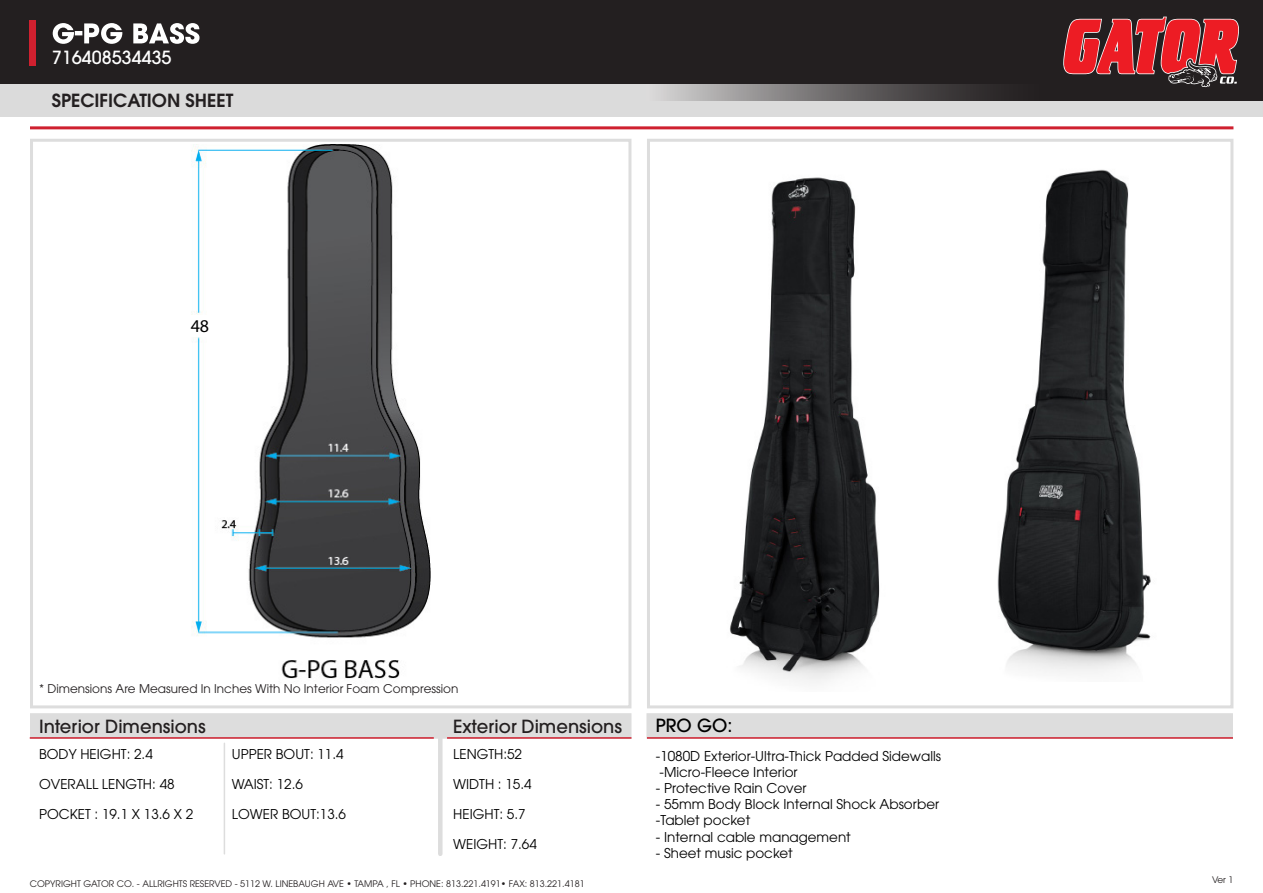
<style>
.page{position:relative;width:1263px;height:893px;background:#fff}
.page>*{position:absolute;margin:0;border:0;box-sizing:border-box;transform-origin:0 0}
.t1{font:500 18px "ITC Avant Garde Std";color:#231f20}
.t2{font:600 18px "ITC Avant Garde Std";color:#231f20}
.t3{font:500 18px "ITC Avant Garde Std";color:#fff}
.t4{font:500 18px "ITC Avant Garde Std";color:#000}
.t5{font:18px "Myriad Pro";color:#000}
.t6{font:13.5px/16.2px "ITC Avant Garde Std";color:#000}
.t7{font:12px "ITC Avant Garde Pro";color:#231f20}
.t8{font:9px "ITC Avant Garde Pro";color:#231f20}
</style>
<div class="page">
<div style="left:646px;top:713px;width:587px;height:26px;background:#ddd"></div>
<div style="left:30px;top:139px;width:601px;height:569px;border:3px solid #ddd"></div>
<div style="left:647px;top:139px;width:586px;height:569px;border:3px solid #ddd"></div>
<div style="left:0;top:84px;width:1263px;height:33px;background:#dbdbdb"></div>
<img style="left:191px;top:145px;width:239px;height:534px">
<div style="left:30px;top:713px;width:601px;height:26px;background:#ddd"></div>
<img style="left:997px;top:169px;width:154px;height:504px">
<img style="left:730px;top:177px;width:150px;height:506px">
<hr style="left:30px;top:126px;width:1203px;height:3px;background:#cf202f">
<hr style="left:30px;top:737px;width:404px;height:2px;background:#cf202f">
<hr style="left:647px;top:737px;width:586px;height:2px;background:#cf202f">
<hr style="left:447px;top:737px;width:184px;height:2px;background:#cf202f">
<hr style="left:438px;top:728px;width:4px;height:126px;background:#ddd">
<hr style="left:224px;top:743px;width:1px;height:111px;background:#ddd">
<svg style="left:663px;top:84px;width:376px;height:17px;background:#6b6969"></svg>
<div style="left:0;top:0;width:1263px;height:84px;background:#231f20"></div>
<div style="left:30px;top:20px;width:6px;height:45px;background:#cf202f"></div>
<svg style="left:53px;top:23px;width:147px;height:21px"></svg>
<div style="left:1039px;top:1px;width:224px;height:100px;background:#231f20"></div>
<svg style="left:1063px;top:17px;width:176px;height:70px"></svg>
<div style="left:180px;top:315px;width:45px;height:21px;background:#fff"></div>
<h1 class="t3" style="left:52px;top:46px;width:121px">716408534435</h1>
<h1 class="t2" style="left:52px;top:89px;width:183px">SPECIFICATION SHEET</h1>
<h1 class="t5" style="left:191px;top:315px;width:20px">48</h1>
<p class="t7" style="left:39px;top:682px;width:421px">* Dimensions Are Measured In Inches With No Interior Foam Compression</p>
<h1 class="t1" style="left:39px;top:715px;width:168px">Interior Dimensions</h1>
<p class="t6" style="left:39px;top:745px;width:115px">BODY HEIGHT: 2.4</p>
<p class="t6" style="left:39px;top:775px;width:137px">OVERALL LENGTH: 48</p>
<p class="t6" style="left:39px;top:805px;width:156px">POCKET : 19.1 X 13.6 X 2</p>
<p class="t6" style="left:232px;top:745px;width:113px">UPPER BOUT: 11.4</p>
<p class="t6" style="left:232px;top:775px;width:73px">WAIST: 12.6</p>
<p class="t6" style="left:232px;top:805px;width:116px">LOWER BOUT:13.6</p>
<h1 class="t1" style="left:453px;top:714px;width:170px">Exterior Dimensions</h1>
<p class="t6" style="left:453px;top:745px;width:70px">LENGTH:52</p>
<p class="t6" style="left:453px;top:775px;width:80px">WIDTH : 15.4</p>
<p class="t6" style="left:453px;top:805px;width:74px">HEIGHT: 5.7</p>
<p class="t6" style="left:453px;top:835px;width:85px">WEIGHT: 7.64</p>
<p class="t8" style="left:30px;top:878px;width:556px">COPYRIGHT GATOR CO. - ALLRIGHTS RESERVED - 5112 W. LINEBAUGH AVE • TAMPA , FL • PHONE: 813.221.4191• FAX: 813.221.4181</p>
<h1 class="t4" style="left:656px;top:714px;width:78px">PRO GO:</h1>
<p class="t6" style="left:656px;top:747px;width:287px">-1080D Exterior-Ultra-Thick Padded Sidewalls -Micro-Fleece Interior</p>
<p class="t6" style="left:656px;top:780px;width:152px">- Protective Rain Cover</p>
<p class="t6" style="left:656px;top:796px;width:285px">- 55mm Body Block Internal Shock Absorber -Tablet pocket</p>
<p class="t6" style="left:656px;top:828px;width:197px">- Internal cable management</p>
<p class="t6" style="left:656px;top:844px;width:138px">- Sheet music pocket</p>
<p class="t8" style="left:1212px;top:874px;width:23px">Ver 1</p>
</div>
